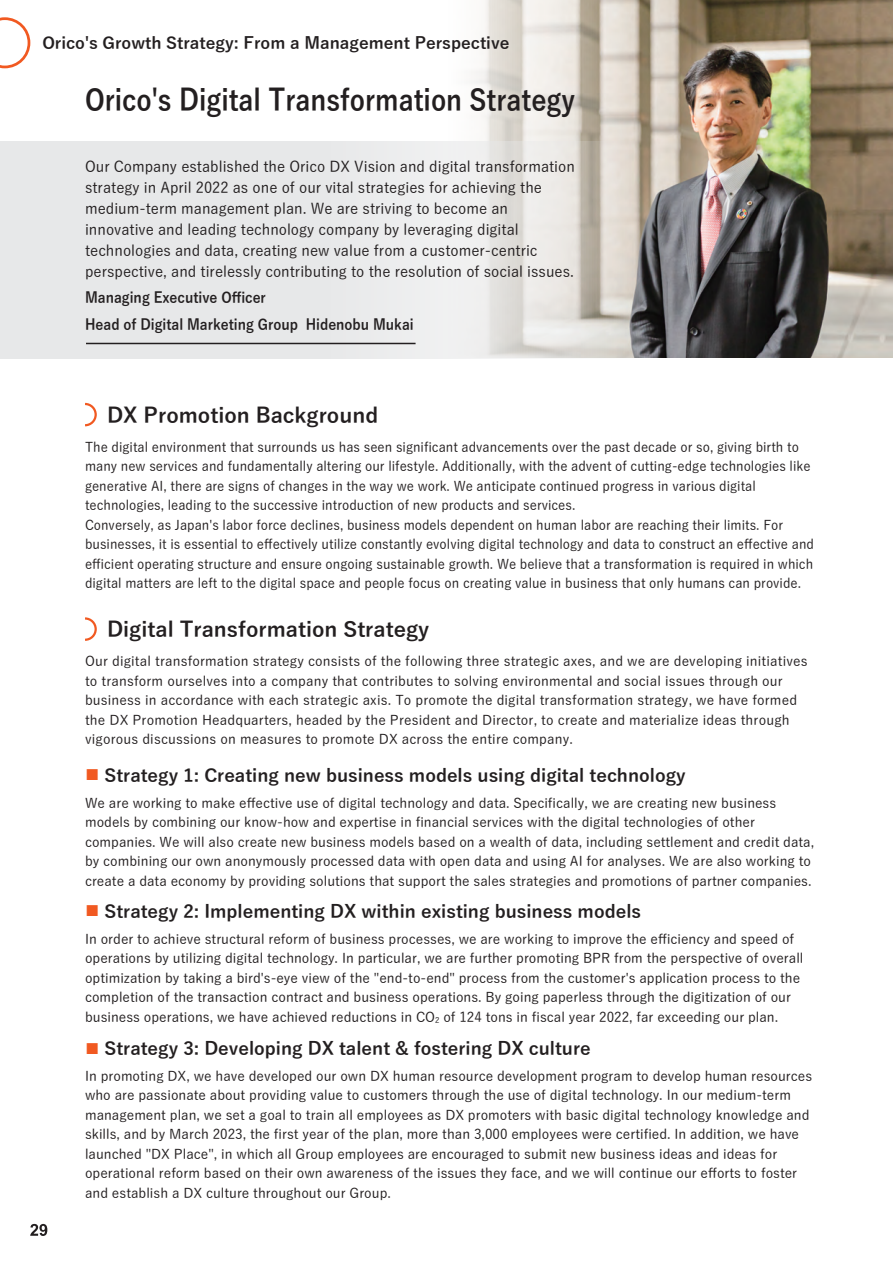
<style>
.page{position:relative;width:893px;height:1263px;background:#fff}
.page>*{position:absolute;margin:0;border:0;box-sizing:border-box;transform-origin:0 0}
.t1{font:700 30px "Yu Gothic";color:#231f20;scale:.86 1}
.t2{font:700 21px "Yu Gothic";color:#231f20}
.t3{font:700 18px "Yu Gothic";color:#231f20}
.t4{font:700 16.5px "Yu Gothic";color:#231f20}
.t5{font:500 15px/21px "Yu Gothic";color:#231f20}
.t6{font:700 15px/27px "Yu Gothic";color:#231f20;scale:.9 1}
.t7{font:500 13.5px/19.5px "Yu Gothic";color:#231f20}
.t8{font:500 13.5px/19.5px "Yu Gothic";color:#231f20;scale:.96 1}
.s1{font-size:14.4px;color:#f15921}
</style>
<div class="page">
<img style="left:640px;top:0;width:253px;height:357px">
<svg style="left:471px;top:0;width:169px;height:141px;background:#dfd9d2"></svg>
<svg style="left:0;top:141px;width:640px;height:217px;background:#e5e5e4"></svg>
<svg style="left:85px;top:402px;width:12px;height:25px"></svg>
<svg style="left:85px;top:617px;width:12px;height:24px"></svg>
<img style="left:0;top:17px;width:31px;height:52px">
<hr style="left:86px;top:343px;width:330px;height:1px;background:#231f20">
<svg style="left:30px;top:1224px;width:17px;height:12px"></svg>
<p class="t4" style="left:42px;top:34px;width:469px">Orico's Growth Strategy: From a Management Perspective</p>
<h1 class="t1" style="left:85px;top:84px;width:571px">Orico's Digital Transformation Strategy</h1>
<p class="t5" style="left:85px;top:154px;width:491px">Our Company established the Orico DX Vision and digital transformation strategy in April 2022 as one of our vital strategies for achieving the medium-term management plan. We are striving to become an innovative and leading technology company by leveraging digital technologies and data, creating new value from a customer-centric perspective, and tirelessly contributing to the resolution of social issues.</p>
<p class="t6" style="left:85px;top:285px;width:367px">Managing Executive Officer　<br>Head of Digital Marketing Group Hidenobu Mukai</p>
<h2 class="t2" style="left:107px;top:403px;width:273px">DX Promotion Background</h2>
<p class="t8" style="left:85px;top:435px;width:761px">The digital environment that surrounds us has seen significant advancements over the past decade or so, giving birth to many new services and fundamentally altering our lifestyle. Additionally, with the advent of cutting-edge technologies like generative AI, there are signs of changes in the way we work. We anticipate continued progress in various digital technologies, leading to the successive introduction of new products and services.<br>Conversely, as Japan's labor force declines, business models dependent on human labor are reaching their limits. For businesses, it is essential to effectively utilize constantly evolving digital technology and data to construct an effective and efficient operating structure and ensure ongoing sustainable growth. We believe that a transformation is required in which digital matters are left to the digital space and people focus on creating value in business that only humans can provide.</p>
<h2 class="t2" style="left:107px;top:617px;width:324px">Digital Transformation Strategy</h2>
<p class="t7" style="left:85px;top:650px;width:724px">Our digital transformation strategy consists of the following three strategic axes, and we are developing initiatives to transform ourselves into a company that contributes to solving environmental and social issues through our business in accordance with each strategic axis. To promote the digital transformation strategy, we have formed the DX Promotion Headquarters, headed by the President and Director, to create and materialize ideas through vigorous discussions on measures to promote DX across the entire company.</p>
<h3 class="t3" style="left:85px;top:765px;width:602px"><span class="s1">■</span> Strategy 1: Creating new business models using digital technology</h3>
<p class="t7" style="left:85px;top:791px;width:731px">We are working to make effective use of digital technology and data. Specifically, we are creating new business models by combining our know-how and expertise in financial services with the digital technologies of other companies. We will also create new business models based on a wealth of data, including settlement and credit data, by combining our own anonymously processed data with open data and using AI for analyses. We are also working to create a data economy by providing solutions that support the sales strategies and promotions of partner companies.</p>
<h3 class="t3" style="left:85px;top:901px;width:558px"><span class="s1">■</span> Strategy 2: Implementing DX within existing business models</h3>
<p class="t7" style="left:85px;top:927px;width:720px">In order to achieve structural reform of business processes, we are working to improve the efficiency and speed of operations by utilizing digital technology. In particular, we are further promoting BPR from the perspective of overall optimization by taking a bird's-eye view of the "end-to-end" process from the customer's application process to the completion of the transaction contract and business operations. By going paperless through the digitization of our business operations, we have achieved reductions in CO<sub>2</sub> of 124 tons in fiscal year 2022, far exceeding our plan.</p>
<h3 class="t3" style="left:85px;top:1038px;width:507px"><span class="s1">■</span> Strategy 3: Developing DX talent &amp; fostering DX culture</h3>
<p class="t7" style="left:85px;top:1064px;width:729px">In promoting DX, we have developed our own DX human resource development program to develop human resources who are passionate about providing value to customers through the use of digital technology. In our medium-term management plan, we set a goal to train all employees as DX promoters with basic digital technology knowledge and skills, and by March 2023, the first year of the plan, more than 3,000 employees were certified. In addition, we have launched "DX Place", in which all Group employees are encouraged to submit new business ideas and ideas for operational reform based on their own awareness of the issues they face, and we will continue our efforts to foster and establish a DX culture throughout our Group.</p>
</div>
